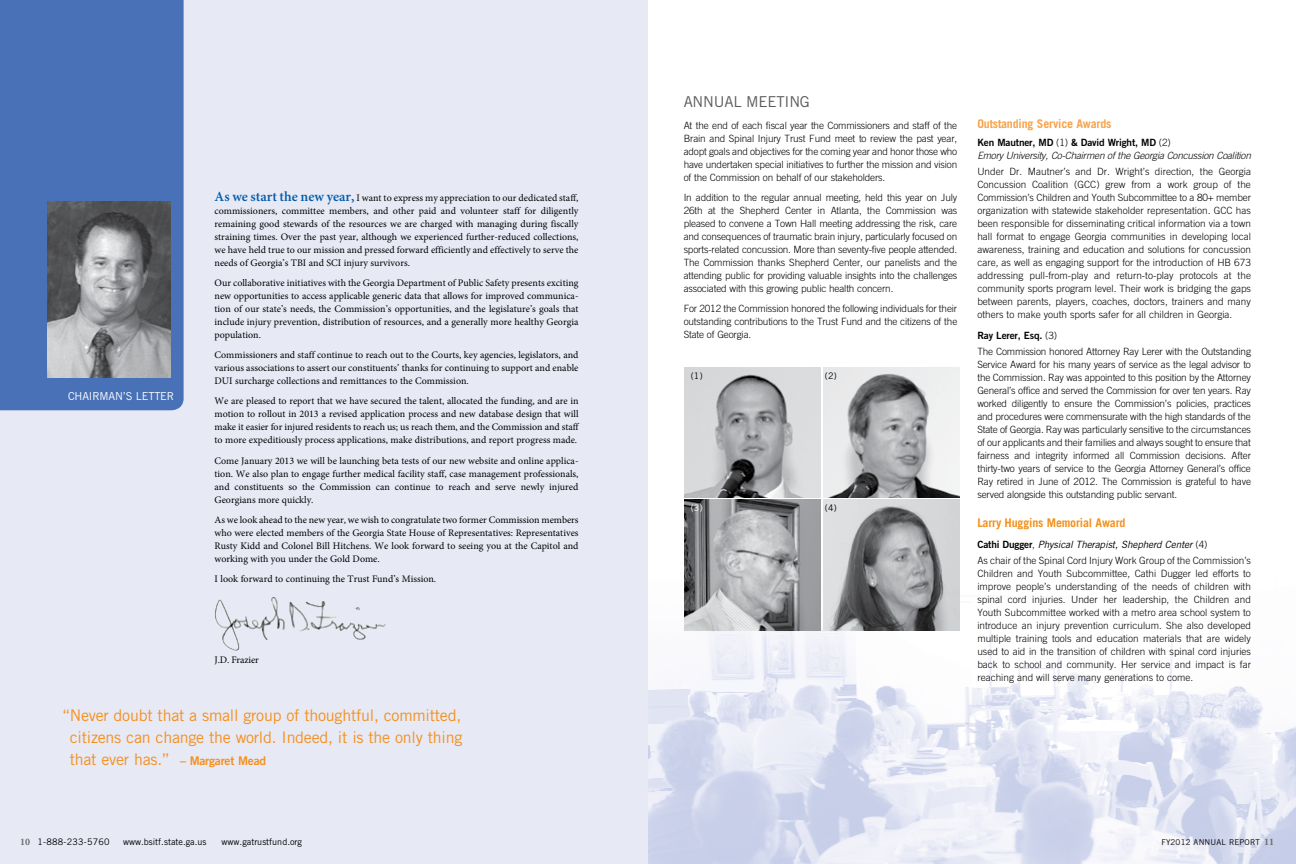
<style>
.page{position:relative;width:1296px;height:864px;background:#fff}
.page>*{position:absolute;margin:0;border:0;box-sizing:border-box;transform-origin:0 0}
.t1{font:16px/22px "Trade Gothic";letter-spacing:-.015em;color:#f4901d;text-align:justify}
.t2{font:15px "Trade Gothic";letter-spacing:-.015em;color:#58595b}
.t3{font:700 12px "Trade Gothic";letter-spacing:-.015em;color:#f4901d}
.t4{font:700 12px "Trade Gothic";letter-spacing:-.015em;color:#f7a349}
.t5{font:11px "Trade Gothic";letter-spacing:-.015em;color:#fff}
.t6{font:300 10px/13px "Trade Gothic";letter-spacing:-.015em;color:#000;text-align:justify}
.t7{font:10px/13px "Minion Pro";color:#000;text-align:justify}
.t8{font:italic 300 10px "Trade Gothic";letter-spacing:-.02em;color:#000}
.t9{font:10px "Trade Gothic Bold Two";letter-spacing:-.015em;color:#000}
.t10{font:9px "Trade Gothic";color:#000}
.t11{font:9px "Trade Gothic";letter-spacing:.025em;color:#000}
.t12{font:9px "Trade Gothic";color:#fff}
.t13{font:8px "Trade Gothic";letter-spacing:.02em;color:#000}
.s1{font-weight:600;font-size:14px;color:#005cab}
.s2{font-family:"Trade Gothic Bold Two";font-size:12px}
.s3{font-family:"Minion Pro";font-weight:700;font-size:10px;color:#6d6e71}
.s4{font-family:"Trade Gothic";font-weight:300}
.s5{font-family:"Trade Gothic Bold Two";font-weight:400}
.s6{font-weight:400;font-style:italic}
</style>
<div class="page">
<img style="left:648px;top:629px;width:648px;height:235px">
<div style="left:0;top:0;width:648px;height:864px;background:#e7e9f5"></div>
<div style="left:0;top:0;width:184px;height:410px;background:#4871b7"></div>
<img style="left:684px;top:367px;width:137px;height:131px">
<img style="left:684px;top:500px;width:137px;height:131px">
<img style="left:823px;top:500px;width:137px;height:131px">
<img style="left:823px;top:367px;width:137px;height:131px">
<img style="left:214px;top:596px;width:172px;height:55px">
<img style="left:47px;top:202px;width:124px;height:176px">
<p class="t5" style="left:68px;top:389px;width:108px">CHAIRMAN’S LETTER</p>
<p class="t7" style="left:215px;top:191px;width:365px"><span class="s1">As we start the new year,</span> I want to express my appreciation to our dedicated staff, commissioners, committee members, and other paid and volunteer staff for diligently remaining good stewards of the resources we are charged with managing during fiscally straining times. Over the past year, although we experienced further-reduced collections, we have held true to our mission and pressed forward efficiently and effectively to serve the needs of Georgia’s TBI and SCI injury survivors.</p>
<p class="t7" style="left:215px;top:276px;width:365px">Our collaborative initiatives with the Georgia Department of Public Safety presents exciting new opportunities to access applicable generic data that allows for improved communica&shy;tion of our state’s needs, the Commission’s opportunities, and the legislature’s goals that include injury prevention, distribution of resources, and a generally more healthy Georgia population.</p>
<p class="t7" style="left:215px;top:349px;width:365px">Commissioners and staff continue to reach out to the Courts, key agencies, legislators, and various associations to assert our constituents’ thanks for continuing to support and enable DUI surcharge collections and remittances to the Commission.</p>
<p class="t7" style="left:215px;top:395px;width:366px">We are pleased to report that we have secured the talent, allocated the funding, and are in motion to rollout in 2013 a revised application process and new database design that will make it easier for injured residents to reach us; us reach them, and the Commission and staff to more expeditiously process applications, make distributions, and report progress made.</p>
<p class="t7" style="left:215px;top:454px;width:366px">Come January 2013 we will be launching beta tests of our new website and online applica&shy;tion. We also plan to engage further medical facility staff, case management professionals, and constituents so the Commission can continue to reach and serve newly injured Georgians more quickly.</p>
<p class="t7" style="left:215px;top:513px;width:366px">As we look ahead to the new year, we wish to congratulate two former Commission members who were elected members of the Georgia State House of Representatives: Representatives Rusty Kidd and Colonel Bill Hitchens. We look forward to seeing you at the Capitol and working with you under the Gold Dome.</p>
<p class="t7" style="left:215px;top:572px;width:223px">I look forward to continuing the Trust Fund’s Mission.</p>
<p class="t7" style="left:215px;top:653px;width:46px">J.D. Frazier</p>
<h1 class="t1" style="left:70px;top:705px;width:394px;text-indent:-8px">“Never doubt that a small group of thoughtful, committed, citizens can change the world. Indeed, it is the only thing that ever has.” <span class="s2">– Margaret Mead</span></h1>
<p class="t11" style="left:20px;top:836px;width:91px"><span class="s3">10</span> 1-888-233-5760</p>
<p class="t10" style="left:123px;top:836px;width:85px">www.bsitf.state.ga.us</p>
<p class="t10" style="left:222px;top:836px;width:82px">www.gatrustfund.org</p>
<h2 class="t2" style="left:684px;top:92px;width:128px">ANNUAL MEETING</h2>
<p class="t6" style="left:684px;top:118px;width:275px">At the end of each fiscal year the Commissioners and staff of the Brain and Spinal Injury Trust Fund meet to review the past year, adopt goals and objectives for the coming year and honor those who have undertaken special initiatives to further the mission and vision of the Commission on behalf of our stakeholders.</p>
<p class="t6" style="left:684px;top:191px;width:275px">In addition to the regular annual meeting, held this year on July 26th at the Shepherd Center in Atlanta, the Commission was pleased to convene a Town Hall meeting addressing the risk, care and consequences of traumatic brain injury, particularly focused on sports-related concussion. More than seventy-five people attended.<br>The Commission thanks Shepherd Center, our panelists and the attending public for providing valuable insights into the challenges associated with this growing public health concern.</p>
<p class="t6" style="left:684px;top:302px;width:275px">For 2012 the Commission honored the following individuals for their outstanding contributions to the Trust Fund and the citizens of the State of Georgia.</p>
<p class="t10" style="left:691px;top:371px;width:13px">(1)</p>
<p class="t10" style="left:825px;top:371px;width:13px">(2)</p>
<p class="t12" style="left:691px;top:502px;width:13px">(3)</p>
<p class="t10" style="left:825px;top:502px;width:13px">(4)</p>
<p class="t4" style="left:977px;top:117px;width:136px">Outstanding Service Awards</p>
<p class="t9" style="left:977px;top:136px;width:195px">Ken Mautner, MD <span class="s4">(1)</span> &amp; David Wright, MD <span class="s4">(2)</span></p>
<p class="t8" style="left:977px;top:149px;width:275px">Emory University, Co-Chairmen of the Georgia Concussion Coalition</p>
<p class="t6" style="left:977px;top:165px;width:275px">Under Dr. Mautner’s and Dr. Wright’s direction, the Georgia Concussion Coalition (GCC) grew from a work group of the Commission’s Children and Youth Subcommittee to a 80+ member organization with statewide stakeholder representation. GCC has been responsible for disseminating critical information via a town hall format to engage Georgia communities in developing local awareness, training and education and solutions for concussion care, as well as engaging support for the introduction of HB 673 addressing pull-from-play and return-to-play protocols at the community sports program level. Their work is bridging the gaps between parents, players, coaches, doctors, trainers and many others to make youth sports safer for all children in Georgia.</p>
<p class="t9" style="left:977px;top:329px;width:81px">Ray Lerer, Esq. <span class="s4">(3)</span></p>
<p class="t6" style="left:977px;top:345px;width:275px">The Commission honored Attorney Ray Lerer with the Outstanding Service Award for his many years of service as the legal advisor to the Commission. Ray was appointed to this position by the Attorney General’s office and served the Commission for over ten years. Ray worked diligently to ensure the Commission’s policies, practices and procedures were commensurate with the high standards of the State of Georgia. Ray was particularly sensitive to the circumstances of our applicants and their families and always sought to ensure that fairness and integrity informed all Commission decisions. After thirty-two years of service to the Georgia Attorney General’s office Ray retired in June of 2012. The Commission is grateful to have served alongside this outstanding public servant.</p>
<p class="t3" style="left:977px;top:516px;width:150px">Larry Huggins Memorial Award</p>
<p class="t6" style="left:977px;top:536px;width:275px;line-height:16.6px"><span class="s5">Cathi Dugger</span>, <span class="s6">Physical Therapist, Shepherd Center</span> (4)<br>As chair of the Spinal Cord Injury Work Group of the Commission’s</p>
<p class="t6" style="left:977px;top:567px;width:275px">Children and Youth Subcommittee, Cathi Dugger led efforts to improve people’s understanding of the needs of children with spinal cord injuries. Under her leadership, the Children and Youth Subcommittee worked with a metro area school system to introduce an injury prevention curriculum. She also developed multiple training tools and education materials that are widely used to aid in the transition of children with spinal cord injuries back to school and community. Her service and impact is far reaching and will serve many generations to come.</p>
<p class="t13" style="left:1161px;top:838px;width:114px">FY2012 ANNUAL REPORT <span class="s3">11</span></p>
</div>
